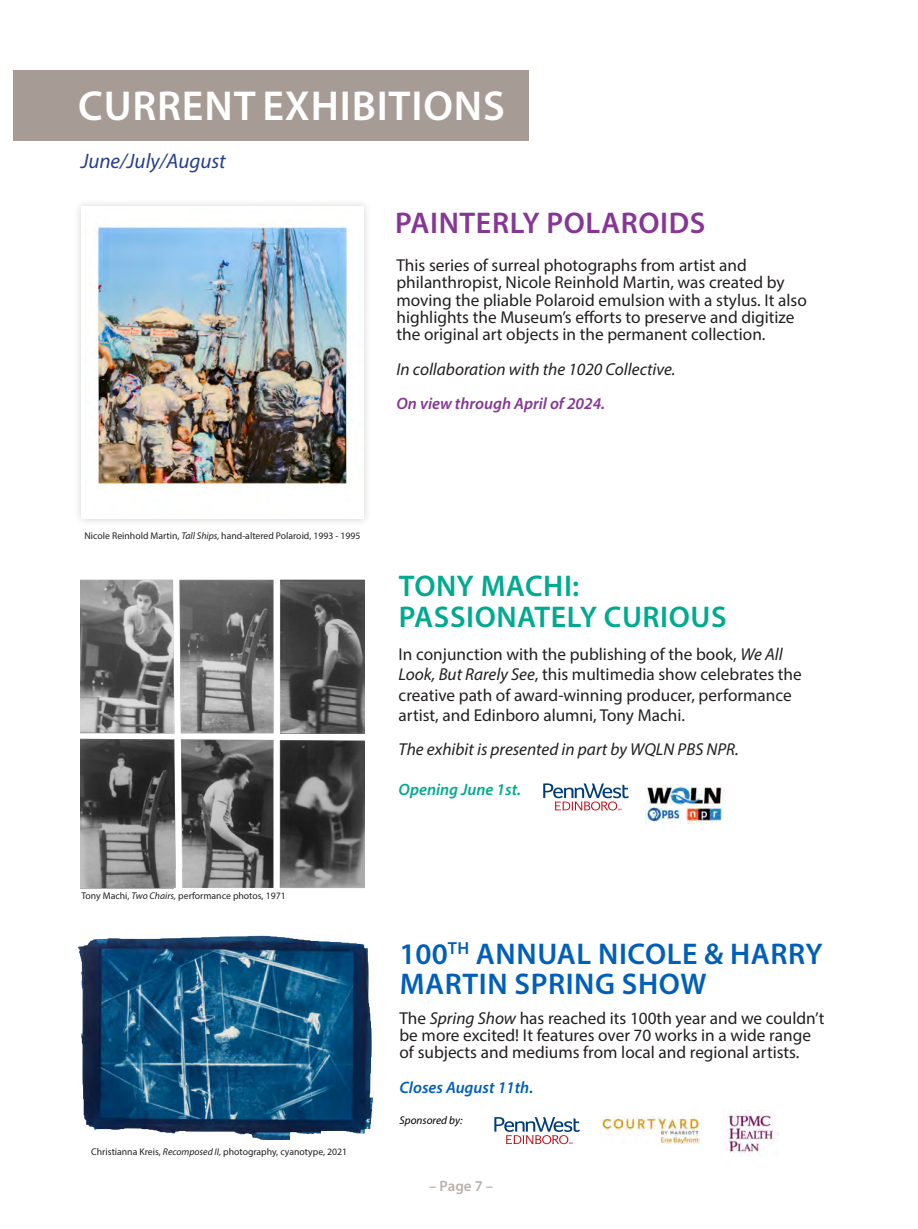
<style>
.page{position:relative;width:918px;height:1229px;background:#fff}
.page>*{position:absolute;margin:0;border:0;box-sizing:border-box;transform-origin:0 0}
.t1{font:600 42px "Myriad Pro";letter-spacing:.02em;color:#fff}
.t2{font:600 30px/30px "Myriad Pro";letter-spacing:.02em;color:#005fb9}
.t3{font:600 30px "Myriad Pro";letter-spacing:.02em;color:#00aa8f}
.t4{font:600 30px "Myriad Pro";letter-spacing:.02em;color:#863694}
.t5{font:italic 21px "Myriad Pro";color:#253f8e}
.t6{font:17.25px/17.2px "Myriad Pro";color:#231f20}
.t7{font:italic 17.25px "Myriad Pro";color:#231f20}
.t8{font:italic 600 16.5px "Myriad Pro";color:#863694}
.t9{font:italic 600 16.5px "Myriad Pro";color:#005fb9}
.t10{font:italic 600 16.5px "Myriad Pro";color:#00aa8f}
.t11{font:600 15px "Myriad Pro";color:#bbb0aa}
.t12{font:italic 11.25px "Myriad Pro";color:#000}
.t13{font:9.75px "Myriad Pro";color:#231f20}
.s1{font-style:italic}
</style>
<div class="page">
<div style="left:14px;top:70px;width:516px;height:71px;background:#a79c95"></div>
<div style="left:73px;top:198px;width:299px;height:329px;background:#231f20;opacity:.19"></div>
<img style="left:81px;top:206px;width:282px;height:313px">
<img style="left:78px;top:935px;width:296px;height:204px">
<img style="left:600px;top:1116px;width:103px;height:27px">
<img style="left:726px;top:1110px;width:53px;height:46px">
<svg style="left:494px;top:1117px;width:86px;height:27px"></svg>
<img style="left:81px;top:579px;width:284px;height:310px">
<svg style="left:543px;top:783px;width:86px;height:27px"></svg>
<img style="left:645px;top:785px;width:80px;height:38px">
<p class="t1" style="left:78px;top:79px;width:428px">CURRENT EXHIBITIONS</p>
<p class="t5" style="left:81px;top:148px;width:147px">June/July/August</p>
<p class="t4" style="left:395px;top:204px;width:312px">PAINTERLY POLAROIDS</p>
<p class="t6" style="left:397px;top:256px;width:412px">This series of surreal photographs from artist and philanthropist, Nicole Reinhold Martin, was created by moving the pliable Polaroid emulsion with a stylus. It also highlights the Museum’s efforts to preserve and digitize the original art objects in the permanent collection.</p>
<p class="t7" style="left:397px;top:358px;width:280px">In collaboration with the 1020 Collective.</p>
<p class="t8" style="left:397px;top:393px;width:210px">On view through April of 2024.</p>
<p class="t13" style="left:84px;top:529px;width:278px">Nicole Reinhold Martin, <span class="s1">Tall Ships,</span> hand-altered Polaroid, 1993 - 1995</p>
<p class="t13" style="left:81px;top:889px;width:206px">Tony Machi, <span class="s1">Two Chairs,</span> performance photos, 1971</p>
<p class="t13" style="left:91px;top:1146px;width:257px">Christianna Kreis, <span class="s1">Recomposed II,</span> photography, cyanotype, 2021</p>
<p class="t3" style="left:399px;top:567px;width:182px">TONY MACHI:</p>
<p class="t3" style="left:399px;top:597px;width:329px">PASSIONATELY CURIOUS</p>
<p class="t6" style="left:399px;top:644px;width:405px;line-height:20.2px">In conjunction with the publishing of the book, <span class="s1">We All Look, But Rarely See</span>, this multimedia show celebrates the creative path of award-winning producer, performance artist, and Edinboro alumni, Tony Machi.</p>
<p class="t7" style="left:399px;top:739px;width:342px">The exhibit is presented in part by WQLN PBS NPR.</p>
<p class="t10" style="left:399px;top:779px;width:124px">Opening June 1st.</p>
<p class="t2" style="left:400px;top:938px;width:425px">100<sup>TH</sup> ANNUAL NICOLE &amp; HARRY<br>MARTIN SPRING SHOW</p>
<p class="t6" style="left:400px;top:1009px;width:426px">The <span class="s1">Spring Show</span> has reached its 100th year and we couldn’t be more excited! It features over 70 works in a wide range of subjects and mediums from local and regional artists.</p>
<p class="t9" style="left:400px;top:1076px;width:135px">Closes August 11th.</p>
<p class="t12" style="left:400px;top:1112px;width:65px">Sponsored by:</p>
<p class="t11" style="left:429px;top:1176px;width:66px">– Page 7 –</p>
</div>
